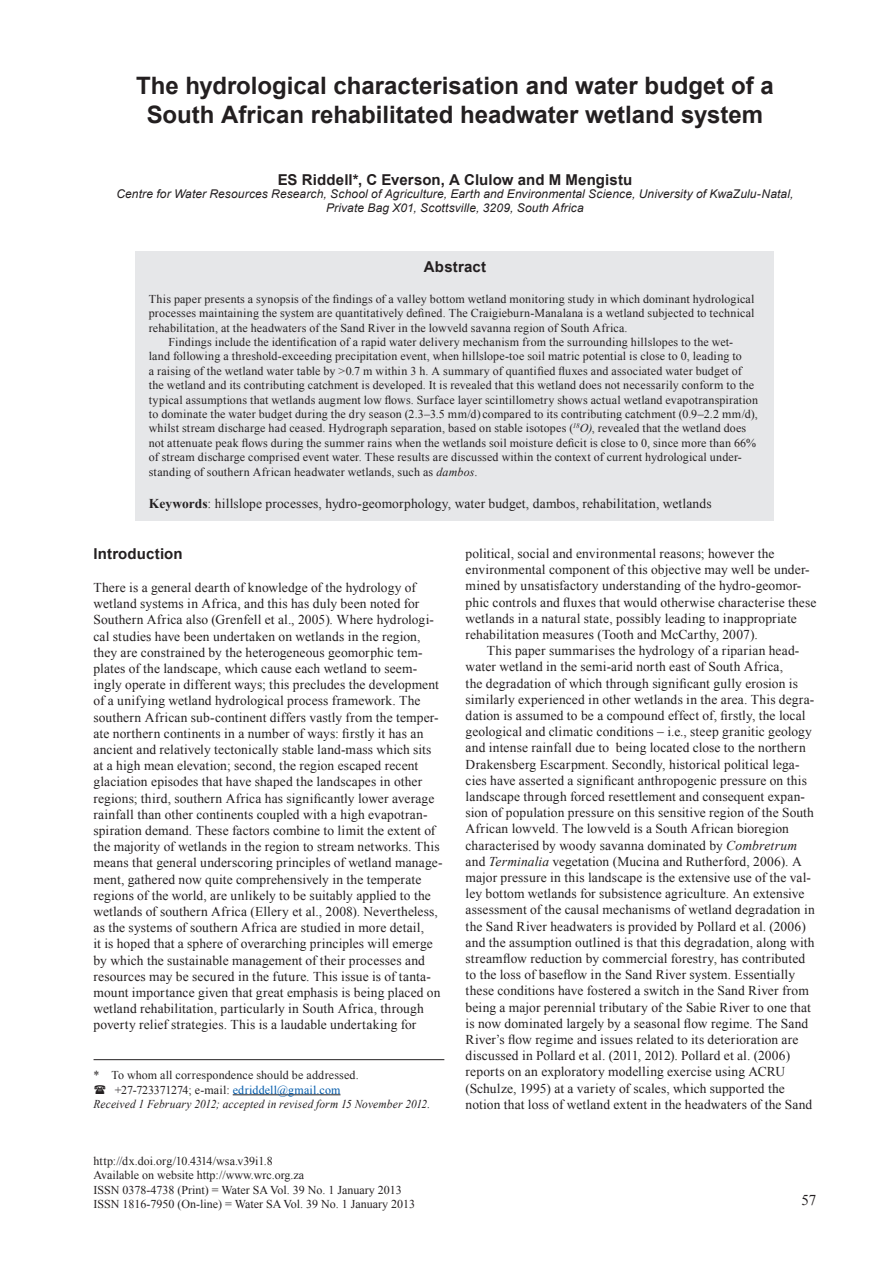
<style>
.page{position:relative;width:893px;height:1263px;background:#fff}
.page>*{position:absolute;margin:0;border:0;box-sizing:border-box;transform-origin:0 0}
.Headline{font:700 24px "Arial";color:#231f20}
.Author{font:700 15px "Arial";letter-spacing:.01em;color:#231f20}
.Subhead_1{font:700 15px "Arial";letter-spacing:.01em;color:#231f20}
.t1{font:15px "Times New Roman";color:#231f20}
.Body_text_no_indent{font:13.5px/16.2px "Times New Roman";letter-spacing:.01em;color:#231f20}
.Body_Text{font:13.5px/16.2px "Times New Roman";letter-spacing:.01em;color:#231f20}
.Keywords{font:13.5px "Times New Roman";letter-spacing:.01em;color:#231f20}
.Abstract{font:12px/14.4px "Times New Roman";letter-spacing:.01em;color:#231f20;text-align:justify}
.Address{font:italic 12px "Arial";letter-spacing:.01em;color:#231f20}
.Body_text_2{font:12px "Times New Roman";letter-spacing:.01em;color:#231f20}
.Body_text_2-2{font:italic 12px "Times New Roman";letter-spacing:.015em;color:#231f20;scale:.95 1}
.s1{font-style:italic}
.s2{font-weight:700}
.s3{color:#015aaa}
</style>
<div class="page">
<div style="left:135px;top:252px;width:638px;height:269px;background:#e6e7e9"></div>
<hr style="left:233px;top:1094px;width:107px;height:1px;background:#231f20">
<hr style="left:94px;top:1059px;width:350px;height:1px;background:#231f20">
<p class="Headline" style="left:136px;top:70px;width:639px">The hydrological characterisation and water budget of a</p>
<p class="Headline" style="left:147px;top:98px;width:618px">South African rehabilitated headwater wetland system</p>
<p class="Author" style="left:278px;top:170px;width:356px">ES Riddell*, C Everson, A Clulow and M Mengistu</p>
<p class="Address" style="left:116px;top:186px;width:679px">Centre for Water Resources Research, School of Agriculture, Earth and Environmental Science, University of KwaZulu-Natal,</p>
<p class="Address" style="left:326px;top:200px;width:259px">Private Bag X01, Scottsville, 3209, South Africa</p>
<p class="Author" style="left:424px;top:257px;width:64px">Abstract</p>
<p class="Abstract" style="left:149px;top:291px;width:607px">This paper presents a synopsis of the findings of a valley bottom wetland monitoring study in which dominant hydrological processes maintaining the system are quantitatively defined. The Craigieburn-Manalana is a wetland subjected to technical rehabilitation, at the headwaters of the Sand River in the lowveld savanna region of South Africa.</p>
<p class="Abstract" style="left:149px;top:335px;width:611px;text-align:left;text-indent:20px">Findings include the identification of a rapid water delivery mechanism from the surrounding hillslopes to the wet-<br>land following a threshold-exceeding precipitation event, when hillslope-toe soil matric potential is close to 0, leading to<br>a raising of the wetland water table by &gt;0.7 m within 3 h. A summary of quantified fluxes and associated water budget of the wetland and its contributing catchment is developed. It is revealed that this wetland does not necessarily conform to the typical assumptions that wetlands augment low flows. Surface layer scintillometry shows actual wetland evapotranspiration to dominate the water budget during the dry season (2.3–3.5 mm/d) compared to its contributing catchment (0.9–2.2 mm/d), whilst stream discharge had ceased. Hydrograph separation, based on stable isotopes (<sup>18</sup><span class="s1">O)</span>, revealed that the wetland does not attenuate peak flows during the summer rains when the wetlands soil moisture deficit is close to 0, since more than 66% of stream discharge comprised event water. These results are discussed within the context of current hydrological under&shy;standing of southern African headwater wetlands, such as <span class="s1">dambos</span>.</p>
<p class="Keywords" style="left:149px;top:494px;width:564px"><span class="s2">Keywords</span>: hillslope processes, hydro-geomorphology, water budget, dambos, rehabilitation, wetlands</p>
<p class="Subhead_1" style="left:94px;top:544px;width:91px">Introduction</p>
<p class="Body_text_no_indent" style="left:94px;top:579px;width:351px">There is a general dearth of knowledge of the hydrology of wetland systems in Africa, and this has duly been noted for Southern Africa also (Grenfell et al., 2005). Where hydrologi&shy;cal studies have been undertaken on wetlands in the region, they are constrained by the heterogeneous geomorphic tem&shy;plates of the landscape, which cause each wetland to seem&shy;ingly operate in different ways; this precludes the development of a unifying wetland hydrological process framework. The southern African sub-continent differs vastly from the temper&shy;ate northern continents in a number of ways: firstly it has an ancient and relatively tectonically stable land-mass which sits at a high mean elevation; second, the region escaped recent glaciation episodes that have shaped the landscapes in other regions; third, southern Africa has significantly lower average rainfall than other continents coupled with a high evapotran&shy;spiration demand. These factors combine to limit the extent of the majority of wetlands in the region to stream networks. This means that general underscoring principles of wetland manage&shy;ment, gathered now quite comprehensively in the temperate regions of the world, are unlikely to be suitably applied to the wetlands of southern Africa (Ellery et al., 2008). Nevertheless, as the systems of southern Africa are studied in more detail,<br>it is hoped that a sphere of overarching principles will emerge by which the sustainable management of their processes and resources may be secured in the future. This issue is of tanta&shy;mount importance given that great emphasis is being placed on wetland rehabilitation, particularly in South Africa, through poverty relief strategies. This is a laudable undertaking for</p>
<p class="Body_text_no_indent" style="left:466px;top:545px;width:352px">political, social and environmental reasons; however the environmental component of this objective may well be under&shy;mined by unsatisfactory understanding of the hydro-geomor&shy;phic controls and fluxes that would otherwise characterise these wetlands in a natural state, possibly leading to inappropriate rehabilitation measures (Tooth and McCarthy, 2007).</p>
<p class="Body_Text" style="left:466px;top:642px;width:351px;text-indent:21px">This paper summarises the hydrology of a riparian head&shy;water wetland in the semi-arid north east of South Africa,<br>the degradation of which through significant gully erosion is similarly experienced in other wetlands in the area. This degra&shy;dation is assumed to be a compound effect of, firstly, the local geological and climatic conditions – i.e., steep granitic geology and intense rainfall due to being located close to the northern Drakensberg Escarpment. Secondly, historical political lega&shy;cies have asserted a significant anthropogenic pressure on this landscape through forced resettlement and consequent expan&shy;sion of population pressure on this sensitive region of the South African lowveld. The lowveld is a South African bioregion characterised by woody savanna dominated by <span class="s1">Combretrum </span>and <span class="s1">Terminalia</span> vegetation (Mucina and Rutherford, 2006). A major pressure in this landscape is the extensive use of the val&shy;ley bottom wetlands for subsistence agriculture. An extensive assessment of the causal mechanisms of wetland degradation in the Sand River headwaters is provided by Pollard et al. (2006) and the assumption outlined is that this degradation, along with streamflow reduction by commercial forestry, has contributed to the loss of baseflow in the Sand River system. Essentially these conditions have fostered a switch in the Sand River from being a major perennial tributary of the Sabie River to one that is now dominated largely by a seasonal flow regime. The Sand River’s flow regime and issues related to its deterioration are discussed in Pollard et al. (2011, 2012). Pollard et al. (2006) reports on an exploratory modelling exercise using ACRU (Schulze, 1995) at a variety of scales, which supported the notion that loss of wetland extent in the headwaters of the Sand</p>
<p class="Body_text_2" style="left:94px;top:1067px;width:267px">* To whom all correspondence should be addressed.</p>
<p class="Body_text_2" style="left:115px;top:1081px;width:227px">+27-723371274; e-mail: <span class="s3">edriddell@gmail.com</span></p>
<p class="Body_text_2-2" style="left:94px;top:1095px;width:356px">Received 1 February 2012; accepted in revised form 15 November 2012.</p>
<p class="Body_text_2" style="left:94px;top:1153px;width:181px">http://dx.doi.org/10.4314/wsa.v39i1.8</p>
<p class="Abstract" style="left:94px;top:1168px;width:212px">Available on website http://www.wrc.org.za</p>
<p class="Abstract" style="left:94px;top:1182px;width:310px">ISSN 0378-4738 (Print) = Water SA Vol. 39 No. 1 January 2013</p>
<p class="Abstract" style="left:94px;top:1197px;width:323px">ISSN 1816-7950 (On-line) = Water SA Vol. 39 No. 1 January 2013</p>
<p class="t1" style="left:801px;top:1190px;width:16px">57</p>
</div>
